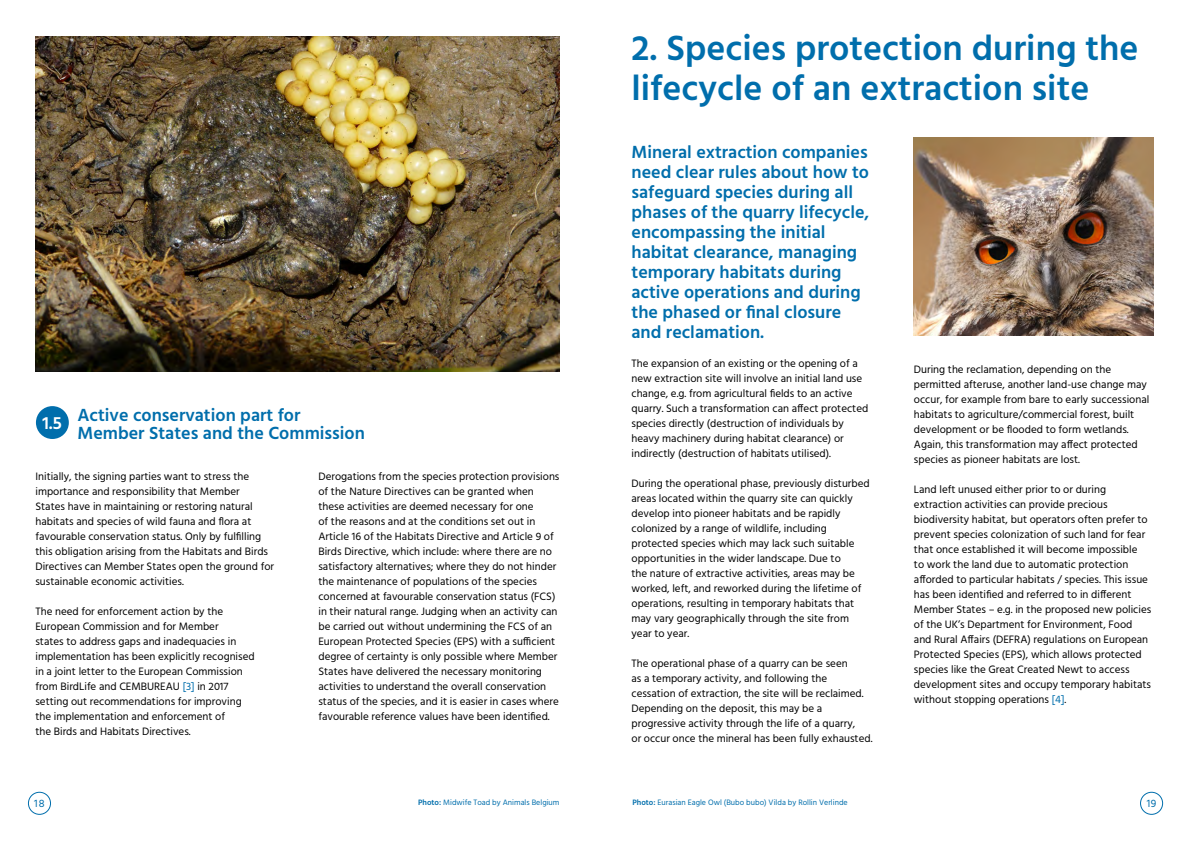
<style>
.page{position:relative;width:1191px;height:842px;background:#fff}
.page>*{position:absolute;margin:0;border:0;box-sizing:border-box;transform-origin:0 0}
.t1{font:600 36px/40px "Hind";color:#006eac}
.t2{font:600 18px/20px "Hind";color:#006eac}
.t3{font:600 18px "Hind";color:#fff}
.t4{font:11px/15px "Hind";color:#000}
.t5{font:11px "Hind";color:#006eac}
.t6{font:8px "Hind";color:#006eac}
.s1{color:#006eac}
.s2{font-weight:600}
</style>
<div class="page">
<img style="left:914px;top:137px;width:240px;height:199px">
<div style="left:36px;top:406px;width:33px;height:33px;background:#006eac;border-radius:50%"></div>
<img style="left:35px;top:36px;width:524px;height:336px">
<div style="left:1140px;top:792px;width:23px;height:23px;border:1px solid #006eac;border-radius:50%"></div>
<div style="left:28px;top:792px;width:23px;height:23px;border:1px solid #006eac;border-radius:50%"></div>
<h2 class="t3" style="left:42px;top:410px;width:21px">1.5</h2>
<h2 class="t2" style="left:77px;top:407px;width:289px;line-height:17.8px">Active conservation part for<br>Member States and the Commission</h2>
<p class="t4" style="left:35px;top:469px;width:240px">Initially, the signing parties want to stress the importance and responsibility that Member<br>States have in maintaining or restoring natural habitats and species of wild fauna and flora at favourable conservation status. Only by fulfilling this obligation arising from the Habitats and Birds Directives can Member States open the ground for sustainable economic activities.</p>
<p class="t4" style="left:35px;top:604px;width:221px">The need for enforcement action by the European Commission and for Member<br>states to address gaps and inadequacies in implementation has been explicitly recognised in a joint letter to the European Commission from BirdLife and CEMBUREAU <span class="s1">[3]</span> in 2017 setting out recommendations for improving the implementation and enforcement of<br>the Birds and Habitats Directives.</p>
<p class="t4" style="left:318px;top:469px;width:242px">Derogations from the species protection provisions of the Nature Directives can be granted when these activities are deemed necessary for one<br>of the reasons and at the conditions set out in Article 16 of the Habitats Directive and Article 9 of Birds Directive, which include: where there are no satisfactory alternatives; where they do not hinder the maintenance of populations of the species concerned at favourable conservation status (FCS) in their natural range. Judging when an activity can be carried out without undermining the FCS of an European Protected Species (EPS) with a sufficient degree of certainty is only possible where Member States have delivered the necessary monitoring activities to understand the overall conservation status of the species, and it is easier in cases where favourable reference values have been identified.</p>
<h1 class="t1" style="left:631px;top:31px;width:508px">2. Species protection during the lifecycle of an extraction site</h1>
<p class="t2" style="left:631px;top:143px;width:239px">Mineral extraction companies need clear rules about how to safeguard species during all phases of the quarry lifecycle, encompassing the initial habitat clearance, managing temporary habitats during active operations and during the phased or final closure and reclamation.</p>
<p class="t4" style="left:631px;top:356px;width:238px">The expansion of an existing or the opening of a new extraction site will involve an initial land use change, e.g. from agricultural fields to an active quarry. Such a transformation can affect protected species directly (destruction of individuals by heavy machinery during habitat clearance) or indirectly (destruction of habitats utilised).</p>
<p class="t4" style="left:631px;top:476px;width:240px">During the operational phase, previously disturbed areas located within the quarry site can quickly develop into pioneer habitats and be rapidly colonized by a range of wildlife, including protected species which may lack such suitable opportunities in the wider landscape. Due to<br>the nature of extractive activities, areas may be worked, left, and reworked during the lifetime of operations, resulting in temporary habitats that may vary geographically through the site from year to year.</p>
<p class="t4" style="left:631px;top:656px;width:242px">The operational phase of a quarry can be seen<br>as a temporary activity, and following the cessation of extraction, the site will be reclaimed.<br>Depending on the deposit, this may be a progressive activity through the life of a quarry,<br>or occur once the mineral has been fully exhausted.</p>
<p class="t4" style="left:914px;top:362px;width:237px">During the reclamation, depending on the permitted afteruse, another land-use change may occur, for example from bare to early successional habitats to agriculture/commercial forest, built development or be flooded to form wetlands.<br>Again, this transformation may affect protected species as pioneer habitats are lost.</p>
<p class="t4" style="left:914px;top:482px;width:239px">Land left unused either prior to or during extraction activities can provide precious biodiversity habitat, but operators often prefer to prevent species colonization of such land for fear that once established it will become impossible<br>to work the land due to automatic protection afforded to particular habitats / species. This issue has been identified and referred to in different Member States – e.g. in the proposed new policies of the UK’s Department for Environment, Food and Rural Affairs (DEFRA) regulations on European Protected Species (EPS), which allows protected species like the Great Created Newt to access development sites and occupy temporary habitats without stopping operations <span class="s1">[4]</span>.</p>
<p class="t5" style="left:34px;top:796px;width:12px">18</p>
<p class="t6" style="left:418px;top:797px;width:143px"><span class="s2">Photo:</span> Midwife Toad by Animals Belgium</p>
<p class="t6" style="left:632px;top:797px;width:217px"><span class="s2">Photo:</span> Eurasian Eagle Owl (Bubo bubo) Vilda by Rollin Verlinde</p>
<p class="t5" style="left:1146px;top:796px;width:11px">19</p>
</div>
